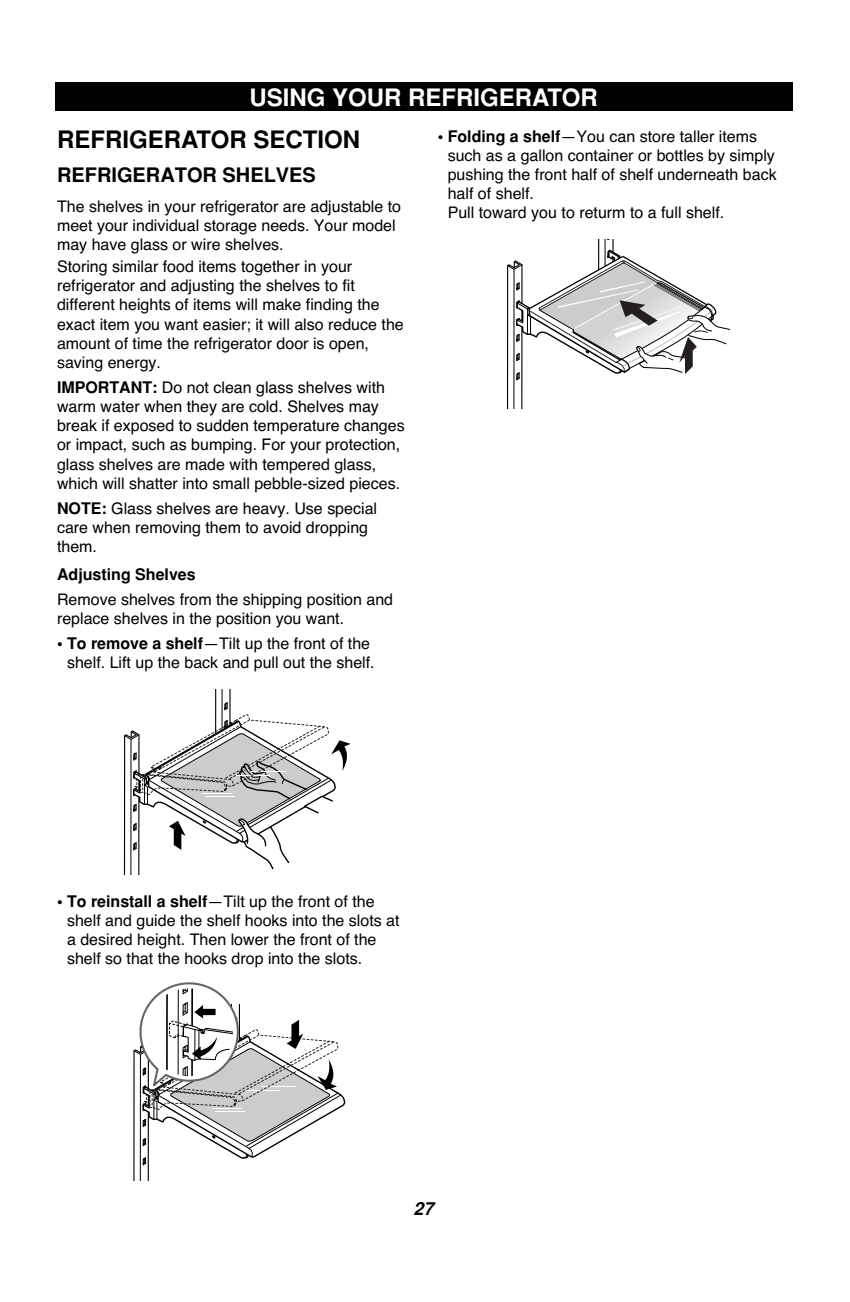
<style>
.page{position:relative;width:850px;height:1302px;background:#fff}
.page>*{position:absolute;margin:0;border:0;box-sizing:border-box;transform-origin:0 0}
.t1{font:700 24px "Helvetica";color:#fff}
.t2{font:700 24px "Helvetica";color:#000}
.t3{font:700 20px "Helvetica";color:#000}
.t4{font:italic 700 18px "Helvetica";color:#000}
.t5{font:16px/19.2px "Helvetica";color:#000}
.t6{font:700 16px "Helvetica";color:#000}
.s1{font-weight:700}
</style>
<div class="page">
<div style="left:55px;top:83px;width:737px;height:28px;background:#000"></div>
<svg style="left:123px;top:689px;width:228px;height:185px"></svg>
<svg style="left:507px;top:239px;width:224px;height:169px"></svg>
<svg style="left:133px;top:982px;width:213px;height:199px"></svg>
<h1 class="t1" style="left:249px;top:88px;width:350px">USING YOUR REFRIGERATOR</h1>
<h1 class="t2" style="left:57px;top:130px;width:305px">REFRIGERATOR SECTION</h1>
<p class="t3" style="left:57px;top:168px;width:260px">REFRIGERATOR SHELVES</p>
<p class="t5" style="left:57px;top:198px;width:346px">The shelves in your refrigerator are adjustable to meet your individual storage needs. Your model may have glass or wire shelves.</p>
<p class="t5" style="left:57px;top:258px;width:348px">Storing similar food items together in your refrigerator and adjusting the shelves to fit different heights of items will make finding the exact item you want easier; it will also reduce the amount of time the refrigerator door is open, saving energy.</p>
<p class="t5" style="left:57px;top:379px;width:349px"><span class="s1">IMPORTANT:</span> Do not clean glass shelves with warm water when they are cold. Shelves may break if exposed to sudden temperature changes or impact, such as bumping. For your protection, glass shelves are made with tempered glass, which will shatter into small pebble-sized pieces.</p>
<p class="t5" style="left:57px;top:500px;width:322px"><span class="s1">NOTE:</span> Glass shelves are heavy. Use special care when removing them to avoid dropping them.</p>
<p class="t6" style="left:57px;top:568px;width:140px">Adjusting Shelves</p>
<p class="t5" style="left:57px;top:591px;width:338px">Remove shelves from the shipping position and replace shelves in the position you want.</p>
<p class="t5" style="left:57px;top:635px;width:319px;text-align:right"><span class="s1">• To remove a shelf</span>—Tilt up the front of the shelf. Lift up the back and pull out the shelf.</p>
<p class="t5" style="left:448px;top:128px;width:330px;text-indent:-10px"><span class="s1">• Folding a shelf</span>—You can store taller items such as a gallon container or bottles by simply pushing the front half of shelf underneath back half of shelf.<br>Pull toward you to returm to a full shelf.</p>
<p class="t5" style="left:67px;top:893px;width:334px;text-indent:-10px"><span class="s1">• To reinstall a shelf</span>—Tilt up the front of the shelf and guide the shelf hooks into the slots at a desired height. Then lower the front of the shelf so that the hooks drop into the slots.</p>
<p class="t4" style="left:414px;top:1202px;width:22px">27</p>
</div>
